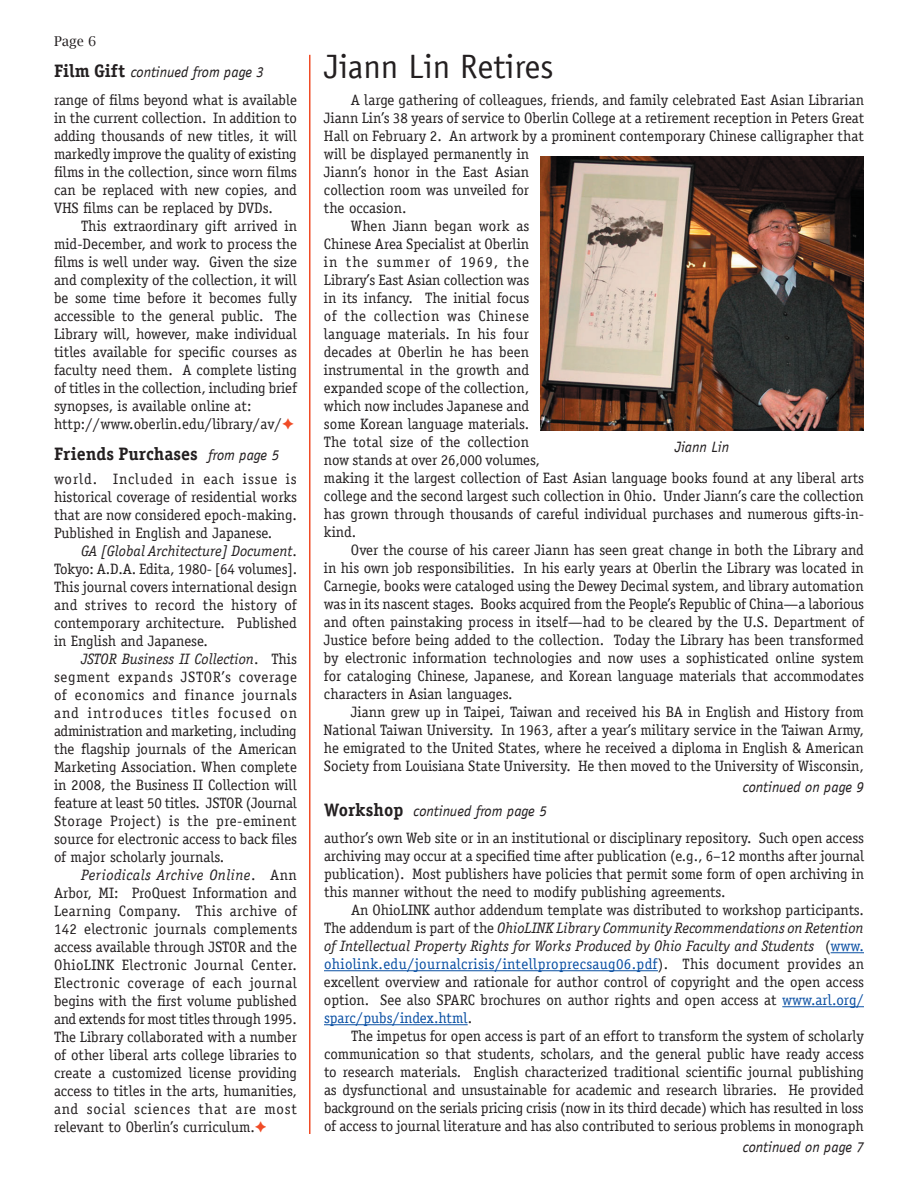
<style>
.page{position:relative;width:918px;height:1188px;background:#fff}
.page>*{position:absolute;margin:0;border:0;box-sizing:border-box;transform-origin:0 0}
.t1{font:33.75px "Officina Sans";color:#231f20}
.t2{font:18px "Officina Serif Bold A";color:#231f20}
.t3{font:15px/18px "Officina Serif";color:#231f20;text-align:justify}
.t4{font:italic 15px/18px "Officina Serif Book E";color:#231f20}
.t5{font:italic 15px "Officina Sans";color:#231f20}
.t6{font:italic 15px "Officina Serif Book E";letter-spacing:.025em;color:#231f20}
.t7{font:15px "Officina Serif";letter-spacing:.035em;color:#231f20}
.t8{font:15px "Officina Serif";letter-spacing:.06em;color:#231f20}
.t9{font:13.5px "Lucida Bright";color:#231f20}
.s1{font-family:"Officina Serif Bold A";font-style:normal;font-size:18px}
.s2{color:#f04c27}
.s3{font-family:"Officina Sans";font-style:italic;font-size:15px}
.s4{font-family:"Officina Serif";font-style:normal}
.s5{font-family:"Officina Serif";font-style:normal;color:#094fa3}
.s6{color:#094fa3}
</style>
<div class="page">
<hr style="left:309px;top:55px;width:1px;height:1079px;background:#f04c27">
<hr style="left:831px;top:952px;width:33px;height:1px;background:#094fa3">
<hr style="left:324px;top:970px;width:334px;height:1px;background:#094fa3">
<hr style="left:782px;top:1006px;width:82px;height:1px;background:#094fa3">
<hr style="left:324px;top:1024px;width:144px;height:1px;background:#094fa3">
<img style="left:540px;top:156px;width:324px;height:275px">
<p class="t9" style="left:54px;top:34px;width:44px">Page 6</p>
<p class="t5" style="left:54px;top:63px;width:212px"><span class="s1">Film Gift</span> continued from page 3</p>
<p class="t3" style="left:54px;top:91px;width:244px">range of films beyond what is available in the current collection. In addition to adding thousands of new titles, it will markedly improve the quality of existing films in the collection, since worn films can be replaced with new copies, and VHS films can be replaced by DVDs.</p>
<p class="t3" style="left:54px;top:217px;width:245px;text-align:left;text-indent:27px">This extraordinary gift arrived in mid-December, and work to process the films is well under way. Given the size and complexity of the collection, it will be some time before it becomes fully accessible to the general public. The Library will, however, make individual titles available for specific courses as faculty need them. A complete listing of titles in the collection, including brief synopses, is available online at: http://www.oberlin.edu/library/av/<span class="s2">✦</span></p>
<p class="t2" style="left:54px;top:443px;width:227px">Friends Purchases <span class="s3">from page 5</span></p>
<p class="t3" style="left:54px;top:470px;width:244px">world. Included in each issue is historical coverage of residential works that are now considered epoch-making.<br>Published in English and Japanese.</p>
<p class="t4" style="left:81px;top:542px;width:217px">GA [Global Architecture] Document<span class="s4">.</span></p>
<p class="t3" style="left:54px;top:560px;width:245px">Tokyo: A.D.A. Edita, 1980- [64 volumes].<br>This journal covers international design and strives to record the history of contemporary architecture. Published in English and Japanese.</p>
<p class="t4" style="left:81px;top:650px;width:218px">JSTOR Business II Collection<span class="s4">. This</span></p>
<p class="t3" style="left:54px;top:668px;width:245px">segment expands JSTOR’s coverage of economics and finance journals and introduces titles focused on administration and marketing, including the flagship journals of the American Marketing Association. When complete in 2008, the Business II Collection will feature at least 50 titles. JSTOR (Journal Storage Project) is the pre-eminent source for electronic access to back files of major scholarly journals.</p>
<p class="t6" style="left:81px;top:866px;width:217px">Periodicals Archive Online<span class="s4">. Ann</span></p>
<p class="t3" style="left:54px;top:884px;width:245px">Arbor, MI: ProQuest Information and Learning Company. This archive of 142 electronic journals complements access available through JSTOR and the OhioLINK Electronic Journal Center.<br>Electronic coverage of each journal begins with the first volume published and extends for most titles through 1995.<br>The Library collaborated with a number of other liberal arts college libraries to create a customized license providing access to titles in the arts, humanities, and social sciences that are most relevant to Oberlin’s curriculum.<span class="s2">✦</span></p>
<h1 class="t1" style="left:324px;top:47px;width:231px">Jiann Lin Retires</h1>
<p class="t3" style="left:351px;top:91px;width:515px">A large gathering of colleagues, friends, and family celebrated East Asian Librarian</p>
<p class="t3" style="left:324px;top:109px;width:542px">Jiann Lin’s 38 years of service to Oberlin College at a retirement reception in Peters Great</p>
<p class="t3" style="left:324px;top:127px;width:541px">Hall on February 2. An artwork by a prominent contemporary Chinese calligrapher that</p>
<p class="t3" style="left:324px;top:145px;width:207px">will be displayed permanently in</p>
<p class="t3" style="left:324px;top:163px;width:207px">Jiann’s honor in the East Asian</p>
<p class="t3" style="left:324px;top:181px;width:207px">collection room was unveiled for</p>
<p class="t3" style="left:324px;top:199px;width:84px">the occasion.</p>
<p class="t3" style="left:351px;top:217px;width:180px">When Jiann began work as</p>
<p class="t3" style="left:324px;top:235px;width:207px">Chinese Area Specialist at Oberlin</p>
<p class="t8" style="left:324px;top:253px;width:207px">in the summer of 1969, the</p>
<p class="t3" style="left:324px;top:271px;width:207px">Library’s East Asian collection was</p>
<p class="t3" style="left:324px;top:289px;width:207px">in its infancy. The initial focus</p>
<p class="t7" style="left:324px;top:307px;width:207px">of the collection was Chinese</p>
<p class="t3" style="left:324px;top:325px;width:207px">language materials. In his four</p>
<p class="t3" style="left:324px;top:343px;width:207px">decades at Oberlin he has been</p>
<p class="t3" style="left:324px;top:361px;width:207px">instrumental in the growth and</p>
<p class="t3" style="left:324px;top:379px;width:207px">expanded scope of the collection,</p>
<p class="t3" style="left:324px;top:397px;width:207px">which now includes Japanese and</p>
<p class="t3" style="left:324px;top:415px;width:207px">some Korean language materials.</p>
<p class="t3" style="left:324px;top:433px;width:207px">The total size of the collection</p>
<p class="t3" style="left:324px;top:451px;width:218px">now stands at over 26,000 volumes,</p>
<p class="t3" style="left:324px;top:469px;width:542px">making it the largest collection of East Asian language books found at any liberal arts</p>
<p class="t3" style="left:324px;top:487px;width:541px">college and the second largest such collection in Ohio. Under Jiann’s care the collection</p>
<p class="t3" style="left:324px;top:505px;width:542px">has grown through thousands of careful individual purchases and numerous gifts-in-</p>
<p class="t3" style="left:324px;top:523px;width:34px">kind.</p>
<p class="t3" style="left:351px;top:541px;width:515px">Over the course of his career Jiann has seen great change in both the Library and</p>
<p class="t3" style="left:324px;top:559px;width:541px">in his own job responsibilities. In his early years at Oberlin the Library was located in</p>
<p class="t3" style="left:324px;top:577px;width:541px">Carnegie, books were cataloged using the Dewey Decimal system, and library automation</p>
<p class="t3" style="left:324px;top:595px;width:541px">was in its nascent stages. Books acquired from the People’s Republic of China—a laborious</p>
<p class="t3" style="left:324px;top:613px;width:542px">and often painstaking process in itself—had to be cleared by the U.S. Department of</p>
<p class="t3" style="left:324px;top:631px;width:541px">Justice before being added to the collection. Today the Library has been transformed</p>
<p class="t3" style="left:324px;top:649px;width:541px">by electronic information technologies and now uses a sophisticated online system</p>
<p class="t3" style="left:324px;top:667px;width:541px">for cataloging Chinese, Japanese, and Korean language materials that accommodates</p>
<p class="t3" style="left:324px;top:685px;width:190px">characters in Asian languages.</p>
<p class="t3" style="left:351px;top:703px;width:514px">Jiann grew up in Taipei, Taiwan and received his BA in English and History from</p>
<p class="t3" style="left:324px;top:721px;width:542px">National Taiwan University. In 1963, after a year’s military service in the Taiwan Army,</p>
<p class="t3" style="left:324px;top:739px;width:541px">he emigrated to the United States, where he received a diploma in English &amp; American</p>
<p class="t3" style="left:324px;top:757px;width:541px">Society from Louisiana State University. He then moved to the University of Wisconsin,</p>
<p class="t5" style="left:675px;top:439px;width:56px">Jiann Lin</p>
<p class="t5" style="left:324px;top:803px;width:224px"><span class="s1">Workshop</span> continued from page 5</p>
<p class="t5" style="left:743px;top:779px;width:123px">continued on page 9</p>
<p class="t3" style="left:324px;top:829px;width:542px">author’s own Web site or in an institutional or disciplinary repository. Such open access archiving may occur at a specified time after publication (e.g., 6–12 months after journal publication). Most publishers have policies that permit some form of open archiving in this manner without the need to modify publishing agreements.</p>
<p class="t3" style="left:351px;top:901px;width:514px">An OhioLINK author addendum template was distributed to workshop participants.</p>
<p class="t4" style="left:324px;top:919px;width:542px"><span class="s4">The addendum is part of the</span> OhioLINK Library Community Recommendations on Retention of Intellectual Property Rights for Works Produced by Ohio Faculty and Students <span class="s4">(</span><span class="s5">www.</span></p>
<p class="t3" style="left:324px;top:955px;width:542px"><span class="s6">ohiolink.edu/journalcrisis/intellproprecsaug06.pdf</span>). This document provides an excellent overview and rationale for author control of copyright and the open access option. See also SPARC brochures on author rights and open access at <span class="s6">www.arl.org/ sparc/pubs/index.html</span>.</p>
<p class="t3" style="left:324px;top:1027px;width:542px;text-indent:27px">The impetus for open access is part of an effort to transform the system of scholarly communication so that students, scholars, and the general public have ready access to research materials. English characterized traditional scientific journal publishing as dysfunctional and unsustainable for academic and research libraries. He provided background on the serials pricing crisis (now in its third decade) which has resulted in loss of access to journal literature and has also contributed to serious problems in monograph</p>
<p class="t5" style="left:743px;top:1139px;width:123px">continued on page 7</p>
</div>
